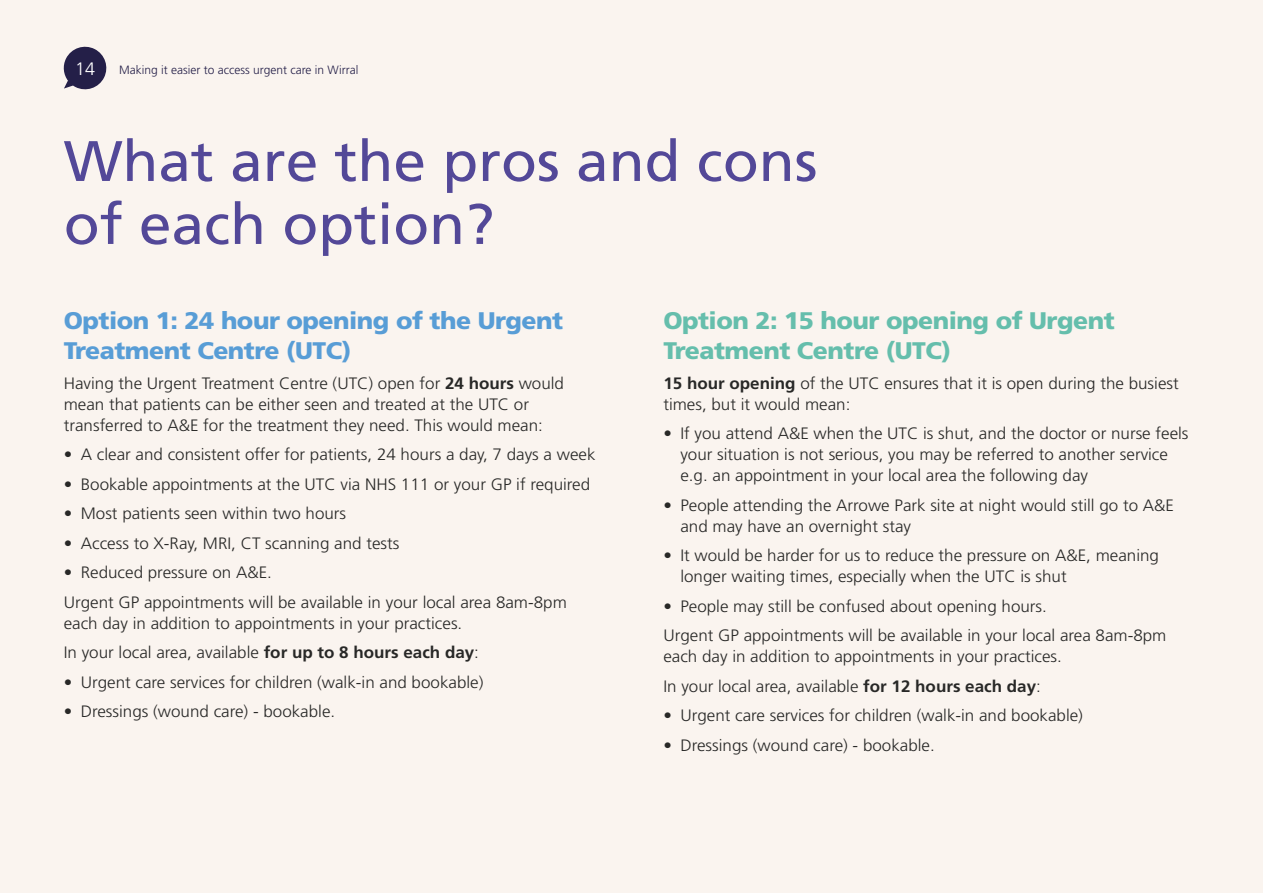
<style>
.page{position:relative;width:1263px;height:893px;background:#faf4ef}
.page>*{position:absolute;margin:0;border:0;box-sizing:border-box;transform-origin:0 0}
.t1{font:57px/63px "Frutiger LT Std";color:#534898}
.t2{font:900 24px/30px "Frutiger LT Std";letter-spacing:-.02em;color:#589dd6}
.t3{font:900 24px/30px "Frutiger LT Std";letter-spacing:-.02em;color:#65beac}
.t4{font:300 18px "Frutiger LT Std";color:#fff}
.t5{font:300 16.5px/21px "Frutiger LT Std";color:#282827}
.t6{font:300 12px "Frutiger LT Std";color:#241f48}
.s1{font-weight:700}
</style>
<div class="page">
<svg style="left:63px;top:46px;width:44px;height:44px"></svg>
<p class="t4" style="left:75px;top:58px;width:22px">14</p>
<p class="t6" style="left:119px;top:63px;width:241px">Making it easier to access urgent care in Wirral</p>
<h1 class="t1" style="left:64px;top:130px;width:755px">What are the pros and cons of each option?</h1>
<h2 class="t2" style="left:64px;top:306px;width:501px">Option 1: 24 hour opening of the Urgent<br>Treatment Centre (UTC)</h2>
<p class="t5" style="left:64px;top:373px;width:502px">Having the Urgent Treatment Centre (UTC) open for <span class="s1">24 hours</span> would mean that patients can be either seen and treated at the UTC or transferred to A&amp;E for the treatment they need. This would mean:</p>
<p class="t5" style="left:64px;top:444px;width:533px">• A clear and consistent offer for patients, 24 hours a day, 7 days a week</p>
<p class="t5" style="left:64px;top:474px;width:528px">• Bookable appointments at the UTC via NHS 111 or your GP if required</p>
<p class="t5" style="left:64px;top:503px;width:284px">• Most patients seen within two hours</p>
<p class="t5" style="left:64px;top:533px;width:337px">• Access to X-Ray, MRI, CT scanning and tests</p>
<p class="t5" style="left:64px;top:558px;width:504px;line-height:29.5px">• Reduced pressure on A&amp;E.<br>Urgent GP appointments will be available in your local area 8am-8pm</p>
<p class="t5" style="left:64px;top:609px;width:417px;line-height:29.5px">each day in addition to appointments in your practices.<br>In your local area, available <span class="s1">for up to 8 hours each day</span>:</p>
<p class="t5" style="left:64px;top:672px;width:421px">• Urgent care services for children (walk-in and bookable)</p>
<p class="t5" style="left:64px;top:701px;width:273px">• Dressings (wound care) - bookable.</p>
<h2 class="t3" style="left:663px;top:306px;width:453px">Option 2: 15 hour opening of Urgent<br>Treatment Centre (UTC)</h2>
<p class="t5" style="left:663px;top:373px;width:517px"><span class="s1">15 hour opening</span> of the UTC ensures that it is open during the busiest times, but it would mean:</p>
<p class="t5" style="left:680px;top:423px;width:510px;text-indent:-17px">• If you attend A&amp;E when the UTC is shut, and the doctor or nurse feels your situation is not serious, you may be referred to another service e.g. an appointment in your local area the following day</p>
<p class="t5" style="left:680px;top:495px;width:495px;text-indent:-17px">• People attending the Arrowe Park site at night would still go to A&amp;E and may have an overnight stay</p>
<p class="t5" style="left:680px;top:545px;width:480px;text-indent:-17px">• It would be harder for us to reduce the pressure on A&amp;E, meaning longer waiting times, especially when the UTC is shut</p>
<p class="t5" style="left:663px;top:592px;width:504px;line-height:29.5px">• People may still be confused about opening hours.<br>Urgent GP appointments will be available in your local area 8am-8pm</p>
<p class="t5" style="left:663px;top:642px;width:400px;line-height:29.5px">each day in addition to appointments in your practices.<br>In your local area, available <span class="s1">for 12 hours each day</span>:</p>
<p class="t5" style="left:663px;top:705px;width:421px">• Urgent care services for children (walk-in and bookable)</p>
<p class="t5" style="left:663px;top:735px;width:273px">• Dressings (wound care) - bookable.</p>
</div>
